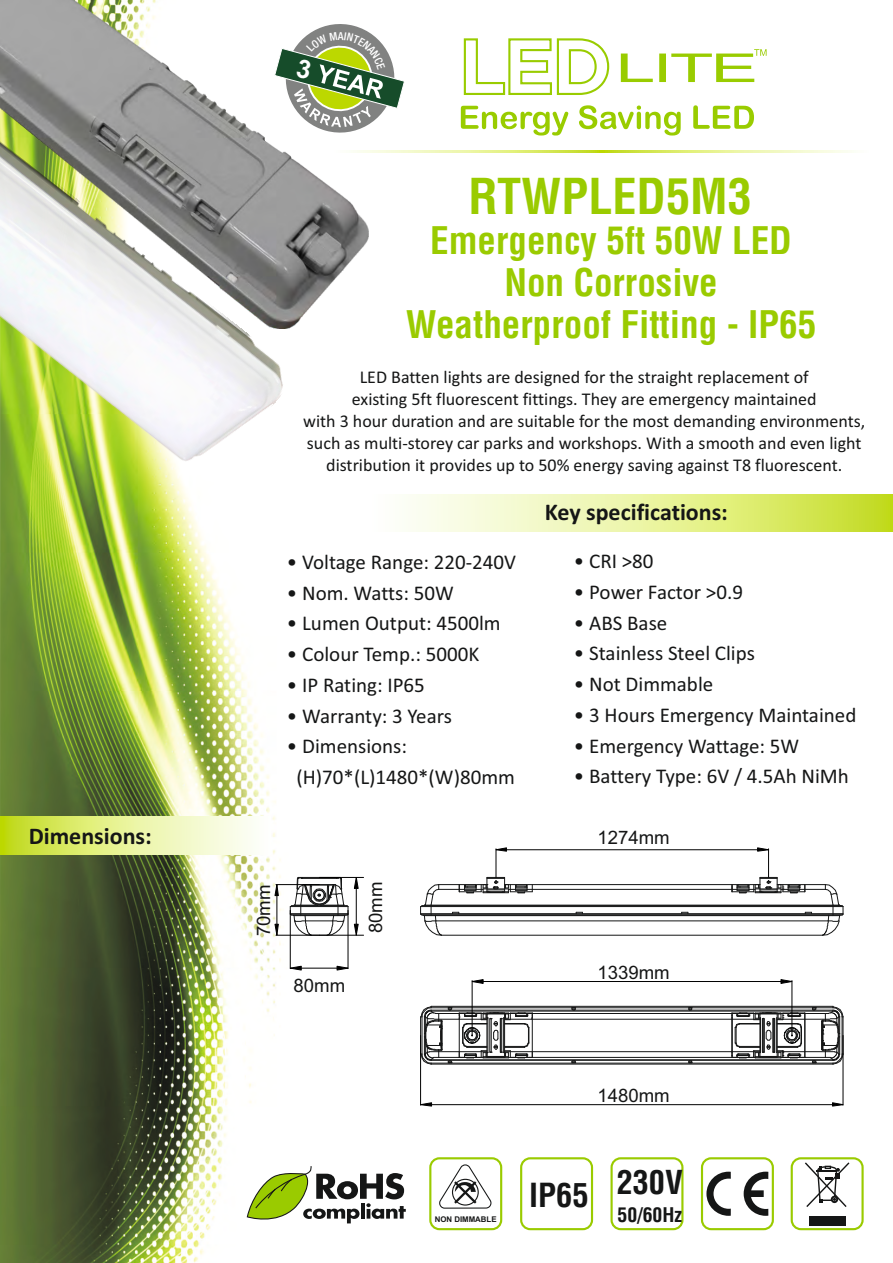
<style>
.page{position:relative;width:893px;height:1263px;background:#fff}
.page>*{position:absolute;margin:0;border:0;box-sizing:border-box;transform-origin:0 0}
.t1{font:700 condensed 48.3px "Helvetica LT Std";color:#9acb00}
.t2{font:700 condensed 37.05px/41.8px "Helvetica LT Std";color:#9acb00;text-align:center}
.t3{font:700 condensed 32.4px "Helvetica LT Std";color:#151616}
.t4{font:700 condensed 32.25px "Helvetica LT Std";color:#151616}
.t5{font:700 24px "Calibri";color:#151616}
.t6{font:21px/30.8px "Calibri";color:#151616}
.t7{font:700 condensed 19.65px "Helvetica LT Std";color:#151616}
.t8{font:18.6px "Arial";color:#151616}
.t9{font:18px/21.9px "Calibri";color:#151616;text-align:center}
.t10{font:700 7.8px "Arial";color:#151616}
</style>
<div class="page">
<img style="left:0;top:483px;width:323px;height:780px">
<img style="left:0;top:0;width:369px;height:323px">
<img style="left:0;top:84px;width:297px;height:399px">
<svg style="left:463px;top:38px;width:147px;height:57px"></svg>
<svg style="left:461px;top:105px;width:293px;height:31px"></svg>
<svg style="left:621px;top:49px;width:145px;height:33px"></svg>
<svg style="left:331px;top:151px;width:523px;height:2px"></svg>
<svg style="left:0;top:817px;width:270px;height:37px;background:#e6f198"></svg>
<svg style="left:406px;top:494px;width:487px;height:38px;background:#e5f197"></svg>
<hr style="left:442px;top:935px;width:380px;height:1px;background:#151616">
<hr style="left:436px;top:921px;width:392px;height:1px;background:#151616">
<hr style="left:422px;top:915px;width:420px;height:1px;background:#151616">
<hr style="left:421px;top:914px;width:422px;height:1px;background:#151616">
<hr style="left:421px;top:913px;width:422px;height:1px;background:#151616">
<svg style="left:576px;top:912px;width:7px;height:2px"></svg>
<hr style="left:421px;top:906px;width:422px;height:1px;background:#151616">
<hr style="left:431px;top:905px;width:402px;height:1px;background:#151616">
<hr style="left:532px;top:889px;width:200px;height:1px;background:#151616">
<hr style="left:505px;top:884px;width:227px;height:1px;background:#151616">
<svg style="left:681px;top:912px;width:8px;height:2px"></svg>
<hr style="left:420px;top:1017px;width:1px;height:37px;background:#151616">
<hr style="left:431px;top:1064px;width:402px;height:1px;background:#151616">
<hr style="left:431px;top:1063px;width:402px;height:1px;background:#151616">
<hr style="left:431px;top:1060px;width:402px;height:1px;background:#151616">
<hr style="left:431px;top:1059px;width:402px;height:1px;background:#151616">
<hr style="left:532px;top:1057px;width:200px;height:1px;background:#151616">
<hr style="left:505px;top:1051px;width:227px;height:1px;background:#151616">
<hr style="left:505px;top:1019px;width:227px;height:1px;background:#151616">
<hr style="left:532px;top:1013px;width:200px;height:1px;background:#151616">
<hr style="left:431px;top:1011px;width:402px;height:1px;background:#151616">
<hr style="left:431px;top:1010px;width:402px;height:1px;background:#151616">
<hr style="left:431px;top:1007px;width:402px;height:1px;background:#151616">
<hr style="left:431px;top:1006px;width:402px;height:1px;background:#151616">
<hr style="left:731px;top:1013px;width:1px;height:44px;background:#151616">
<hr style="left:843px;top:1017px;width:1px;height:37px;background:#151616">
<svg style="left:688px;top:1007px;width:4px;height:4px"></svg>
<svg style="left:572px;top:1008px;width:4px;height:3px"></svg>
<svg style="left:421px;top:1006px;width:112px;height:58px"></svg>
<svg style="left:732px;top:1006px;width:111px;height:58px"></svg>
<hr style="left:420px;top:1035px;width:1px;height:70px;background:#000">
<hr style="left:843px;top:1035px;width:1px;height:70px;background:#000">
<hr style="left:432px;top:1104px;width:400px;height:1px;background:#000">
<svg style="left:420px;top:1102px;width:12px;height:4px"></svg>
<svg style="left:832px;top:1102px;width:12px;height:4px"></svg>
<hr style="left:506px;top:849px;width:252px;height:1px;background:#000">
<svg style="left:420px;top:847px;width:113px;height:89px"></svg>
<svg style="left:731px;top:847px;width:113px;height:89px"></svg>
<hr style="left:290px;top:910px;width:1px;height:58px;background:#000">
<hr style="left:348px;top:910px;width:1px;height:58px;background:#000">
<hr style="left:301px;top:968px;width:36px;height:1px;background:#000">
<svg style="left:288px;top:966px;width:14px;height:4px"></svg>
<svg style="left:337px;top:966px;width:12px;height:4px"></svg>
<hr style="left:276px;top:935px;width:43px;height:1px;background:#000">
<hr style="left:276px;top:884px;width:43px;height:1px;background:#000">
<svg style="left:274px;top:882px;width:5px;height:56px"></svg>
<hr style="left:319px;top:935px;width:45px;height:1px;background:#000">
<hr style="left:319px;top:877px;width:45px;height:1px;background:#000">
<svg style="left:290px;top:875px;width:69px;height:63px"></svg>
<hr style="left:792px;top:980px;width:1px;height:55px;background:#000">
<hr style="left:472px;top:980px;width:1px;height:55px;background:#000">
<hr style="left:483px;top:981px;width:298px;height:1px;background:#000">
<svg style="left:780px;top:979px;width:13px;height:5px"></svg>
<svg style="left:471px;top:979px;width:13px;height:5px"></svg>
<svg style="left:246px;top:1165px;width:160px;height:61px"></svg>
<div style="left:610px;top:1157px;width:73px;height:73px;border:2px solid #9acb00;border-radius:9px"></div>
<div style="left:520px;top:1157px;width:73px;height:73px;border:2px solid #9acb00;border-radius:9px"></div>
<svg style="left:706px;top:1172px;width:25px;height:44px"></svg>
<svg style="left:744px;top:1172px;width:24px;height:44px"></svg>
<div style="left:701px;top:1157px;width:73px;height:73px;border:2px solid #9acb00;border-radius:9px"></div>
<div style="left:809px;top:1216px;width:36px;height:9px;background:#151616"></div>
<svg style="left:805px;top:1162px;width:44px;height:45px"></svg>
<div style="left:791px;top:1157px;width:73px;height:73px;border:2px solid #9acb00;border-radius:9px"></div>
<svg style="left:439px;top:1164px;width:53px;height:45px"></svg>
<div style="left:452px;top:1179px;width:27px;height:26px;border:1px solid #151616;border-radius:50%"></div>
<div style="left:429px;top:1157px;width:73px;height:73px;border:2px solid #9acb00;border-radius:9px"></div>
<svg style="left:274px;top:17px;width:131px;height:123px"></svg>
<h3 class="t5" style="left:29px;top:826px;width:125px">Dimensions:</h3>
<h1 class="t1" style="left:468px;top:179px;width:285px">RTWPLED5M3</h1>
<h2 class="t2" style="left:406px;top:225px;width:412px">Emergency 5ft 50W LED<br>Non Corrosive<br>Weatherproof Fitting - IP65</h2>
<p class="t9" style="left:303px;top:367px;width:564px">LED Batten lights are designed for the straight replacement of<br>existing 5ft fluorescent fittings. They are emergency maintained<br>with 3 hour duration and are suitable for the most demanding environments, such as multi-storey car parks and workshops. With a smooth and even light distribution it provides up to 50% energy saving against T8 fluorescent.</p>
<p class="t6" style="left:287px;top:548px;width:231px">• Voltage Range: 220-240V</p>
<p class="t6" style="left:287px;top:579px;width:168px">• Nom. Watts: 50W</p>
<p class="t6" style="left:287px;top:610px;width:215px">• Lumen Output: 4500lm</p>
<p class="t6" style="left:287px;top:640px;width:194px">• Colour Temp.: 5000K</p>
<p class="t6" style="left:287px;top:671px;width:139px">• IP Rating: IP65</p>
<p class="t6" style="left:287px;top:702px;width:167px">• Warranty: 3 Years</p>
<p class="t6" style="left:296px;top:733px;width:220px;text-indent:-9px">• Dimensions: (H)70*(L)1480*(W)80mm</p>
<p class="t8" style="left:257px;top:936px;width:53px;rotate:-90deg">70mm</p>
<p class="t8" style="left:369px;top:933px;width:53px;rotate:-90deg">80mm</p>
<p class="t8" style="left:294px;top:978px;width:53px">80mm</p>
<h3 class="t5" style="left:545px;top:502px;width:185px">Key specifications:</h3>
<p class="t6" style="left:574px;top:547px;width:81px">• CRI &gt;80</p>
<p class="t6" style="left:574px;top:578px;width:171px">• Power Factor &gt;0.9</p>
<p class="t6" style="left:574px;top:609px;width:95px">• ABS Base</p>
<p class="t6" style="left:574px;top:640px;width:182px">• Stainless Steel Clips</p>
<p class="t6" style="left:574px;top:670px;width:141px">• Not Dimmable</p>
<p class="t6" style="left:574px;top:701px;width:284px">• 3 Hours Emergency Maintained</p>
<p class="t6" style="left:574px;top:732px;width:227px">• Emergency Wattage: 5W</p>
<p class="t6" style="left:574px;top:763px;width:276px">• Battery Type: 6V / 4.5Ah NiMh</p>
<p class="t8" style="left:597px;top:830px;width:74px">1274mm</p>
<p class="t8" style="left:597px;top:965px;width:74px">1339mm</p>
<p class="t10" style="left:435px;top:1217px;width:63px">NON DIMMABLE</p>
<p class="t8" style="left:597px;top:1088px;width:74px">1480mm</p>
<h3 class="t3" style="left:529px;top:1183px;width:61px">IP65</h3>
<h3 class="t4" style="left:617px;top:1171px;width:68px">230V</h3>
<p class="t7" style="left:618px;top:1207px;width:66px">50/60Hz</p>
</div>
